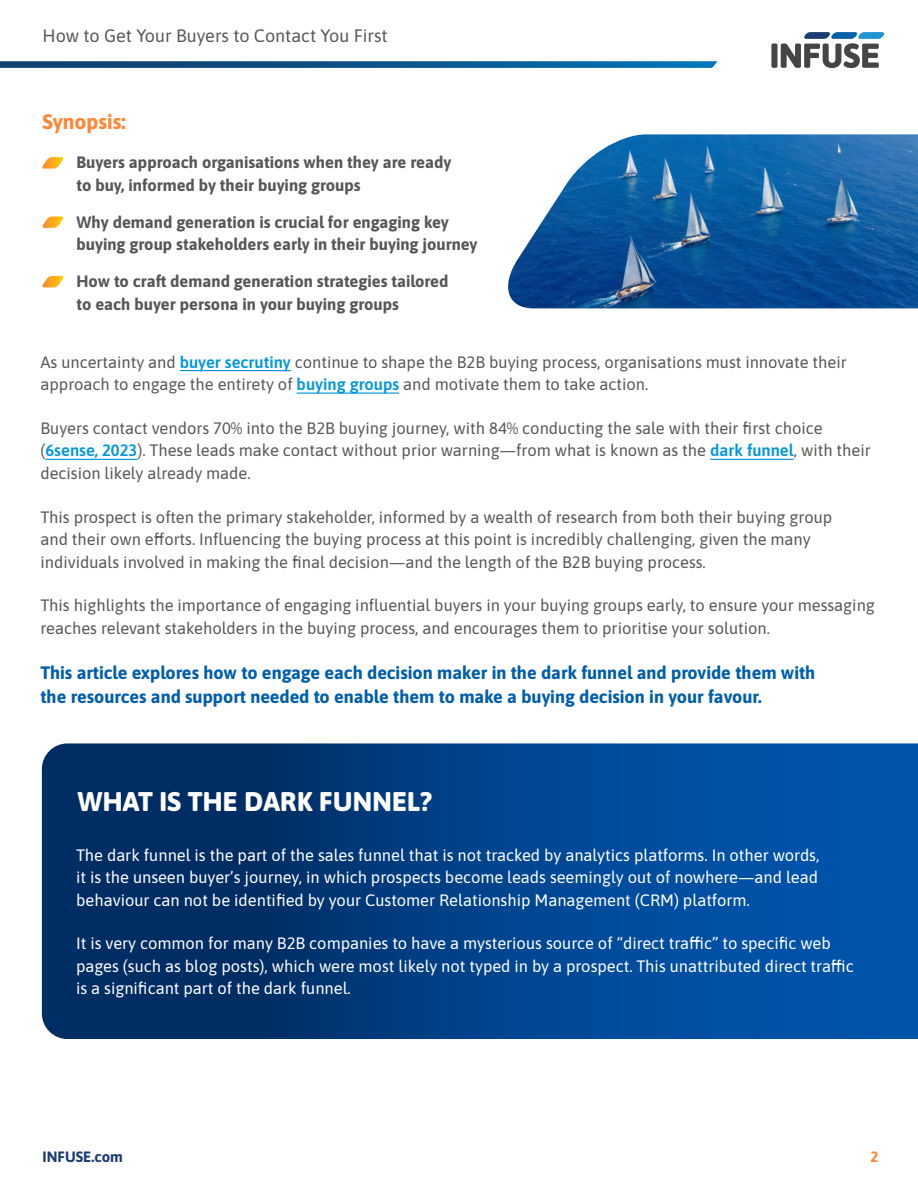
<style>
.page{position:relative;width:918px;height:1188px;background:#fff}
.page>*{position:absolute;margin:0;border:0;box-sizing:border-box;transform-origin:0 0}
.t1{font:800 27px "Asap";letter-spacing:.01em;color:#fff}
.t2{font:700 21px "Asap";color:#fe8636}
.t3{font:700 18px/24px "Asap";color:#005eab}
.t4{font:18px "Asap";color:#585856}
.t5{font:16.5px/22.5px "Asap";color:#575756}
.t6{font:16.5px/22.5px "Asap";color:#fff;text-align:justify}
.t7{font:700 16.5px/22.5px "Asap";color:#575756}
.t8{font:700 15px "Asap";color:#1c3d70}
.t9{font:700 15px "Asap";color:#fe8636}
.s1{font-weight:600;color:#0096de}
</style>
<div class="page">
<svg style="left:42px;top:157px;width:22px;height:12px"></svg>
<svg style="left:42px;top:216px;width:22px;height:12px"></svg>
<svg style="left:42px;top:276px;width:22px;height:11px"></svg>
<hr style="left:180px;top:370px;width:111px;height:1px;background:#0096de">
<hr style="left:297px;top:393px;width:102px;height:1px;background:#0096de">
<hr style="left:45px;top:459px;width:92px;height:1px;background:#0096de">
<hr style="left:710px;top:459px;width:84px;height:1px;background:#0096de">
<img style="left:508px;top:134px;width:410px;height:174px">
<svg style="left:42px;top:743px;width:876px;height:296px;background:#004087"></svg>
<svg style="left:771px;top:32px;width:113px;height:36px"></svg>
<svg style="left:0;top:61px;width:718px;height:7px;background:#175d91"></svg>
<p class="t4" style="left:43px;top:23px;width:347px">How to Get Your Buyers to Contact You First</p>
<p class="t2" style="left:43px;top:107px;width:85px">Synopsis:</p>
<p class="t7" style="left:77px;top:150px;width:376px">Buyers approach organisations when they are ready to buy, informed by their buying groups</p>
<p class="t7" style="left:77px;top:210px;width:403px">Why demand generation is crucial for engaging key buying group stakeholders early in their buying journey</p>
<p class="t7" style="left:77px;top:269px;width:373px">How to craft demand generation strategies tailored to each buyer persona in your buying groups</p>
<p class="t5" style="left:40px;top:350px;width:808px">As uncertainty and <span class="s1">buyer secrutiny</span> continue to shape the B2B buying process, organisations must innovate their approach to engage the entirety of <span class="s1">buying groups</span> and motivate them to take action.</p>
<p class="t5" style="left:40px;top:416px;width:832px">Buyers contact vendors 70% into the B2B buying journey, with 84% conducting the sale with their first choice (<span class="s1">6sense, 2023</span>). These leads make contact without prior warning—from what is known as the <span class="s1">dark funnel</span>, with their decision likely already made.</p>
<p class="t5" style="left:40px;top:505px;width:793px">This prospect is often the primary stakeholder, informed by a wealth of research from both their buying group and their own efforts. Influencing the buying process at this point is incredibly challenging, given the many individuals involved in making the final decision—and the length of the B2B buying process.</p>
<p class="t5" style="left:40px;top:593px;width:836px">This highlights the importance of engaging influential buyers in your buying groups early, to ensure your messaging reaches relevant stakeholders in the buying process, and encourages them to prioritise your solution.</p>
<p class="t3" style="left:40px;top:660px;width:776px">This article explores how to engage each decision maker in the dark funnel and provide them with the resources and support needed to enable them to make a buying decision in your favour.</p>
<h1 class="t1" style="left:78px;top:783px;width:356px">WHAT IS THE DARK FUNNEL?</h1>
<p class="t6" style="left:76px;top:843px;width:745px">The dark funnel is the part of the sales funnel that is not tracked by analytics platforms. In other words, it is the unseen buyer’s journey, in which prospects become leads seemingly out of nowhere—and lead behaviour can not be identified by your Customer Relationship Management (CRM) platform.</p>
<p class="t6" style="left:76px;top:931px;width:779px;text-align:left">It is very common for many B2B companies to have a mysterious source of “direct traffic” to specific web pages (such as blog posts), which were most likely not typed in by a prospect. This unattributed direct traffic is a significant part of the dark funnel.</p>
<p class="t8" style="left:43px;top:1146px;width:82px">INFUSE.com</p>
<p class="t9" style="left:871px;top:1146px;width:10px">2</p>
</div>
